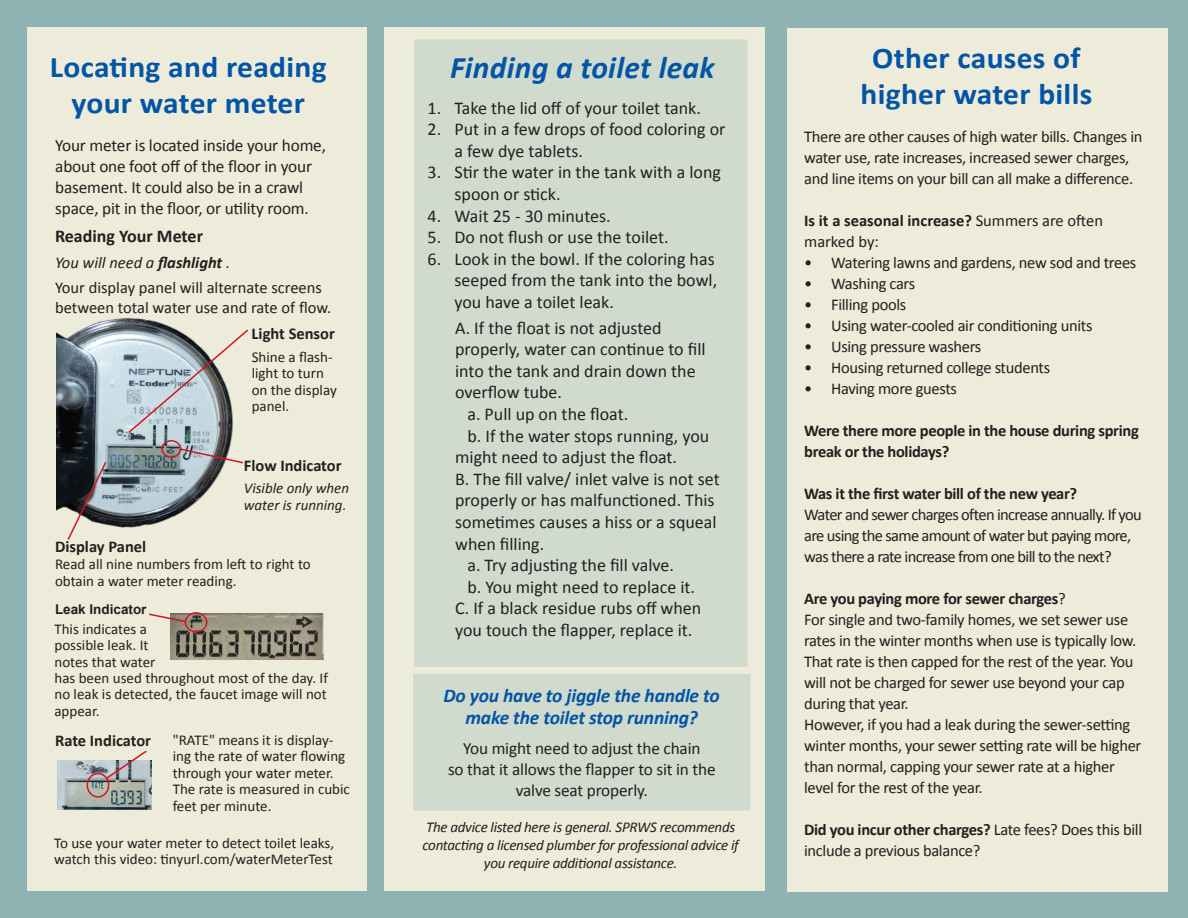
<style>
.page{position:relative;width:1188px;height:918px;background:#8eb3b2}
.page>*{position:absolute;margin:0;border:0;box-sizing:border-box;transform-origin:0 0}
.t1{font:italic 700 31.5px "Calibri";letter-spacing:.01em;color:#0154a6}
.t2{font:700 30px/36px "Calibri";letter-spacing:.01em;color:#0154a6;text-align:center;scale:1.05 1}
.t3{font:italic 700 19.5px/22.5px "Calibri";letter-spacing:-.01em;color:#0154a6;text-align:center}
.t4{font:18px/21.6px "Calibri";color:#231f20}
.t5{font:700 18px "Calibri";color:#231f20}
.t6{font:17.25px/21px "Calibri";letter-spacing:-.01em;color:#231f20;text-align:center}
.t7{font:16.5px/21px "Calibri";letter-spacing:-.02em;color:#231f20}
.t8{font:16.5px/25.5px "Calibri";color:#231f20}
.t9{font:16.5px/21px "Calibri";letter-spacing:-.04em;color:#231f20}
.t10{font:700 16.5px/21px "Calibri";letter-spacing:-.02em;color:#231f20}
.t11{font:700 16.5px "Calibri";color:#231f20}
.t12{font:15px/16.5px "Calibri";color:#231f20}
.t13{font:italic 15px/18px "Calibri";letter-spacing:-.02em;color:#231f20;text-align:center}
.t14{font:italic 15px/16.5px "Calibri";color:#231f20}
.t15{font:700 13.5px "Arial";color:#231f20}
.s1{font-style:italic}
.s2{font-weight:700;font-style:italic}
.s3{font-weight:700}
</style>
<div class="page">
<div style="left:27px;top:27px;width:340px;height:864px;background:#edebd9"></div>
<div style="left:384px;top:27px;width:381px;height:864px;background:#edebd9"></div>
<div style="left:414px;top:40px;width:334px;height:627px;background:#d0dacd"></div>
<div style="left:413px;top:674px;width:338px;height:136px;background:#d0dacd"></div>
<img style="left:57px;top:318px;width:175px;height:210px">
<svg style="left:127px;top:328px;width:121px;height:107px"></svg>
<svg style="left:178px;top:447px;width:65px;height:17px"></svg>
<svg style="left:66px;top:460px;width:42px;height:80px"></svg>
<div style="left:161px;top:440px;width:20px;height:18px;border:2px solid #d11622;border-radius:50%"></div>
<img style="left:170px;top:614px;width:154px;height:46px">
<svg style="left:149px;top:613px;width:38px;height:10px"></svg>
<div style="left:185px;top:612px;width:22px;height:20px;border:2px solid #d11622;border-radius:50%"></div>
<img style="left:58px;top:761px;width:94px;height:48px">
<div style="left:87px;top:773px;width:22px;height:25px;border:2px solid #d11622;border-radius:50%"></div>
<svg style="left:105px;top:750px;width:43px;height:30px"></svg>
<div style="left:787px;top:28px;width:381px;height:864px;background:#edebd9"></div>
<h2 class="t2" style="left:50px;top:49px;width:265px">Locating and reading your water meter</h2>
<p class="t6" style="left:55px;top:135px;width:272px;text-align:left">Your meter is located inside your home, about one foot off of the floor in your basement. It could also be in a crawl space, pit in the floor, or utility room.</p>
<p class="t5" style="left:55px;top:225px;width:150px">Reading Your Meter</p>
<p class="t8" style="left:55px;top:250px;width:268px"><span class="s1">You will need a</span> <span class="s2">flashlight</span> <span class="s1">.<br></span>Your display panel will alternate screens</p>
<p class="t8" style="left:55px;top:295px;width:278px">between total water use and rate of flow.</p>
<p class="t11" style="left:252px;top:323px;width:85px">Light Sensor</p>
<p class="t12" style="left:252px;top:349px;width:87px">Shine a flash&shy;light to turn on the display panel.</p>
<p class="t11" style="left:55px;top:536px;width:93px">Display Panel</p>
<p class="t11" style="left:244px;top:455px;width:99px">Flow Indicator</p>
<p class="t14" style="left:244px;top:480px;width:107px">Visible only when water is running.</p>
<p class="t12" style="left:55px;top:556px;width:257px">Read all nine numbers from left to right to obtain a water meter reading.</p>
<p class="t15" style="left:55px;top:601px;width:93px">Leak Indicator</p>
<p class="t12" style="left:54px;top:621px;width:275px">This indicates a<br>possible leak. It<br>notes that water<br>has been used throughout most of the day. If no leak is detected, the faucet image will not appear.</p>
<p class="t11" style="left:55px;top:730px;width:98px">Rate Indicator</p>
<p class="t12" style="left:173px;top:732px;width:179px">"RATE" means it is display&shy;ing the rate of water flowing through your water meter.<br>The rate is measured in cubic feet per minute.</p>
<p class="t12" style="left:54px;top:835px;width:282px">To use your water meter to detect toilet leaks, watch this video: tinyurl.com/waterMeterTest</p>
<h1 class="t1" style="left:450px;top:47px;width:266px">Finding a toilet leak</h1>
<p class="t4" style="left:428px;top:97px;width:275px">1. Take the lid off of your toilet tank.</p>
<p class="t4" style="left:455px;top:118px;width:272px;text-indent:-27px">2. Put in a few drops of food coloring or a few dye tablets.</p>
<p class="t4" style="left:455px;top:162px;width:268px;text-indent:-27px">3. Stir the water in the tank with a long spoon or stick.</p>
<p class="t4" style="left:428px;top:205px;width:185px">4. Wait 25 - 30 minutes.</p>
<p class="t4" style="left:428px;top:226px;width:243px">5. Do not flush or use the toilet.</p>
<p class="t4" style="left:455px;top:248px;width:264px;text-indent:-27px">6. Look in the bowl. If the coloring has seeped from the tank into the bowl, you have a toilet leak.</p>
<p class="t4" style="left:455px;top:317px;width:208px">A. If the float is not adjusted</p>
<p class="t4" style="left:455px;top:339px;width:252px">properly, water can continue to fill</p>
<p class="t4" style="left:455px;top:360px;width:242px">into the tank and drain down the</p>
<p class="t4" style="left:455px;top:382px;width:108px">overflow tube.</p>
<p class="t4" style="left:467px;top:403px;width:162px">a. Pull up on the float.</p>
<p class="t4" style="left:467px;top:425px;width:243px">b. If the water stops running, you</p>
<p class="t4" style="left:455px;top:447px;width:224px">might need to adjust the float.</p>
<p class="t4" style="left:455px;top:468px;width:266px">B. The fill valve/ inlet valve is not set</p>
<p class="t4" style="left:455px;top:490px;width:261px">properly or has malfunctioned. This</p>
<p class="t4" style="left:455px;top:511px;width:263px">sometimes causes a hiss or a squeal</p>
<p class="t4" style="left:455px;top:533px;width:91px">when filling.</p>
<p class="t4" style="left:467px;top:555px;width:208px">a. Try adjusting the fill valve.</p>
<p class="t4" style="left:467px;top:576px;width:229px">b. You might need to replace it.</p>
<p class="t4" style="left:455px;top:598px;width:248px">C. If a black residue rubs off when</p>
<p class="t4" style="left:455px;top:619px;width:239px">you touch the flapper, replace it.</p>
<p class="t3" style="left:444px;top:684px;width:278px">Do you have to jiggle the handle to make the toilet stop running?</p>
<p class="t6" style="left:448px;top:737px;width:269px">You might need to adjust the chain<br>so that it allows the flapper to sit in the valve seat properly.</p>
<p class="t13" style="left:423px;top:817px;width:318px">The advice listed here is general. SPRWS recommends contacting a licensed plumber for professional advice if you require additional assistance.</p>
<h2 class="t2" style="left:861px;top:40px;width:222px">Other causes of higher water bills</h2>
<p class="t7" style="left:804px;top:126px;width:340px">There are other causes of high water bills. Changes in water use, rate increases, increased sewer charges, and line items on your bill can all make a difference.</p>
<p class="t8" style="left:804px;top:210px;width:300px;line-height:21px"><span class="s3">Is it a seasonal increase?</span> Summers are often marked by:</p>
<p class="t7" style="left:804px;top:252px;width:334px">• Watering lawns and gardens, new sod and trees</p>
<p class="t7" style="left:804px;top:273px;width:113px">• Washing cars</p>
<p class="t7" style="left:804px;top:294px;width:104px">• Filling pools</p>
<p class="t7" style="left:804px;top:315px;width:290px">• Using water-cooled air conditioning units</p>
<p class="t7" style="left:804px;top:336px;width:179px">• Using pressure washers</p>
<p class="t7" style="left:804px;top:357px;width:248px">• Housing returned college students</p>
<p class="t7" style="left:804px;top:378px;width:154px">• Having more guests</p>
<p class="t10" style="left:804px;top:420px;width:336px">Were there more people in the house during spring break or the holidays?</p>
<p class="t10" style="left:804px;top:483px;width:275px">Was it the first water bill of the new year?</p>
<p class="t9" style="left:804px;top:504px;width:339px">Water and sewer charges often increase annually. If you are using the same amount of water but paying more, was there a rate increase from one bill to the next?</p>
<p class="t7" style="left:804px;top:588px;width:339px"><span class="s3">Are you paying more for sewer charges</span>?<br>For single and two-family homes, we set sewer use rates in the winter months when use is typically low.<br>That rate is then capped for the rest of the year. You will not be charged for sewer use beyond your cap during that year.<br>However, if you had a leak during the sewer-setting winter months, your sewer setting rate will be higher than normal, capping your sewer rate at a higher level for the rest of the year.</p>
<p class="t7" style="left:804px;top:819px;width:339px"><span class="s3">Did you incur other charges?</span> Late fees? Does this bill include a previous balance?</p>
</div>
